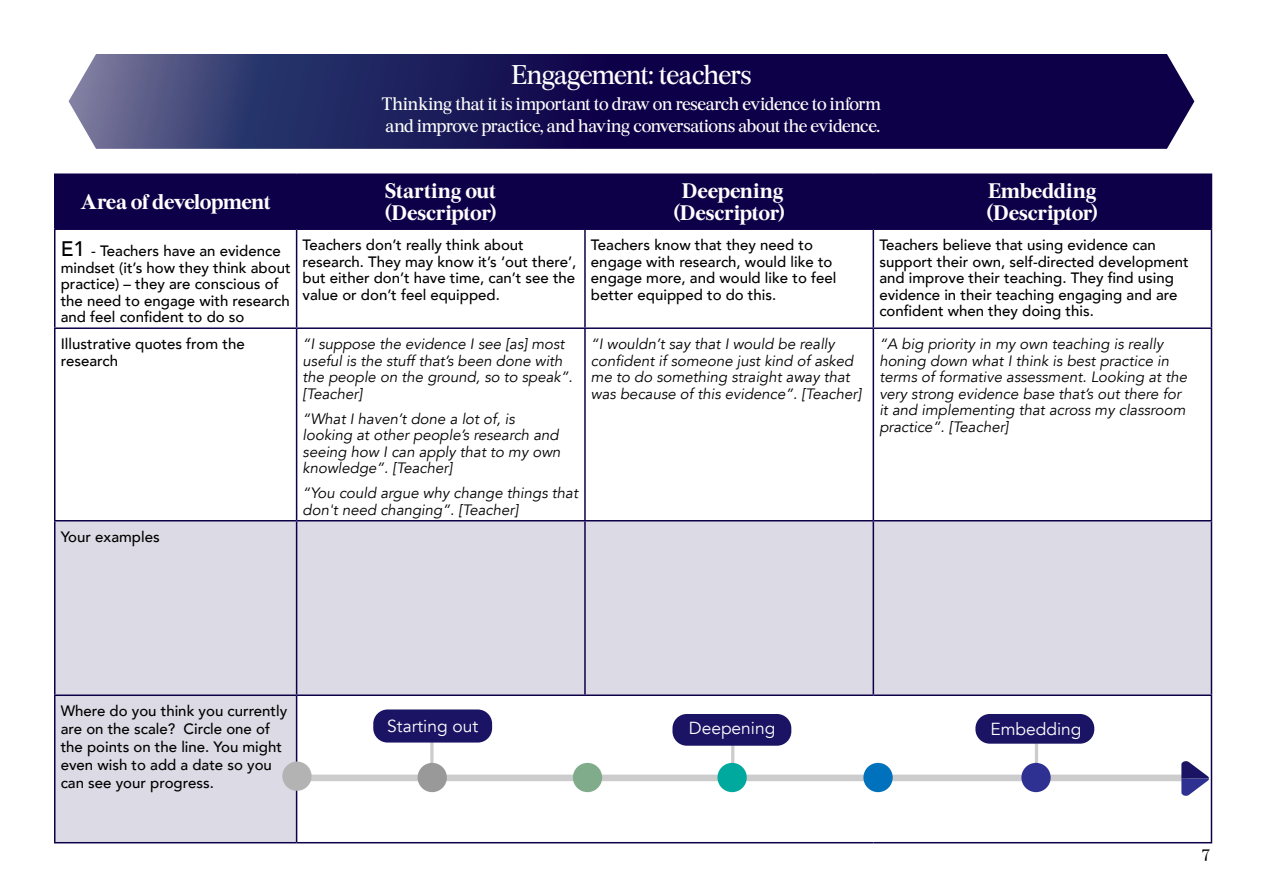
<style>
.page{position:relative;width:1263px;height:893px;background:#fff}
.page>*{position:absolute;margin:0;border:0;box-sizing:border-box;transform-origin:0 0}
.t1{font:27px "Burgess";letter-spacing:-.03em;color:#fff}
.t2{font:700 21px/22.5px "Burgess";letter-spacing:-.02em;color:#fff}
.t3{font:18px/21.6px "Burgess";letter-spacing:-.02em;color:#fff}
.t4{font:17.4px "Avenir";color:#fff}
.t5{font:16.5px "Burgess";color:#000}
.t6{font:500 15px/16.5px "Avenir";color:#000}
.t7{font:italic 15px/16.5px "Avenir";color:#000}
.s1{font-size:21px}
</style>
<div class="page">
<div style="left:56px;top:175px;width:1155px;height:53px;background:#0e0048"></div>
<div style="left:56px;top:521px;width:1155px;height:321px;background:#dcdae4"></div>
<div style="left:297px;top:695px;width:914px;height:148px;background:#fff"></div>
<hr style="left:54px;top:173px;width:243px;height:2px;background:#0e0048">
<hr style="left:54px;top:175px;width:2px;height:53px;background:#0e0048">
<hr style="left:297px;top:173px;width:288px;height:2px;background:#0e0048">
<hr style="left:296px;top:175px;width:1px;height:53px;background:#0e0048">
<hr style="left:585px;top:173px;width:288px;height:2px;background:#0e0048">
<hr style="left:584px;top:175px;width:2px;height:53px;background:#0e0048">
<hr style="left:873px;top:173px;width:339px;height:2px;background:#0e0048">
<hr style="left:872px;top:175px;width:2px;height:53px;background:#0e0048">
<hr style="left:1211px;top:175px;width:1px;height:53px;background:#0e0048">
<hr style="left:54px;top:228px;width:243px;height:2px;background:#0e0048">
<hr style="left:54px;top:230px;width:2px;height:97px;background:#0e0048">
<hr style="left:297px;top:228px;width:288px;height:2px;background:#0e0048">
<hr style="left:296px;top:230px;width:1px;height:97px;background:#0e0048">
<hr style="left:585px;top:228px;width:288px;height:2px;background:#0e0048">
<hr style="left:584px;top:230px;width:2px;height:97px;background:#0e0048">
<hr style="left:873px;top:228px;width:339px;height:2px;background:#0e0048">
<hr style="left:872px;top:230px;width:2px;height:97px;background:#0e0048">
<hr style="left:1211px;top:230px;width:1px;height:97px;background:#0e0048">
<hr style="left:54px;top:327px;width:243px;height:2px;background:#0e0048">
<hr style="left:54px;top:329px;width:2px;height:191px;background:#0e0048">
<hr style="left:297px;top:327px;width:288px;height:2px;background:#0e0048">
<hr style="left:296px;top:329px;width:1px;height:191px;background:#0e0048">
<hr style="left:585px;top:327px;width:288px;height:2px;background:#0e0048">
<hr style="left:584px;top:329px;width:2px;height:191px;background:#0e0048">
<hr style="left:873px;top:327px;width:339px;height:2px;background:#0e0048">
<hr style="left:872px;top:329px;width:2px;height:191px;background:#0e0048">
<hr style="left:1211px;top:329px;width:1px;height:191px;background:#0e0048">
<hr style="left:54px;top:520px;width:243px;height:1px;background:#0e0048">
<hr style="left:54px;top:521px;width:2px;height:173px;background:#0e0048">
<hr style="left:297px;top:520px;width:288px;height:1px;background:#0e0048">
<hr style="left:296px;top:521px;width:1px;height:173px;background:#0e0048">
<hr style="left:585px;top:520px;width:288px;height:1px;background:#0e0048">
<hr style="left:584px;top:521px;width:2px;height:173px;background:#0e0048">
<hr style="left:873px;top:520px;width:339px;height:1px;background:#0e0048">
<hr style="left:872px;top:521px;width:2px;height:173px;background:#0e0048">
<hr style="left:1211px;top:521px;width:1px;height:173px;background:#0e0048">
<hr style="left:54px;top:694px;width:243px;height:2px;background:#0e0048">
<hr style="left:54px;top:696px;width:2px;height:146px;background:#0e0048">
<hr style="left:297px;top:694px;width:288px;height:2px;background:#0e0048">
<hr style="left:296px;top:696px;width:1px;height:146px;background:#0e0048">
<hr style="left:585px;top:694px;width:288px;height:2px;background:#0e0048">
<hr style="left:873px;top:694px;width:339px;height:2px;background:#0e0048">
<hr style="left:1211px;top:696px;width:1px;height:146px;background:#0e0048">
<hr style="left:54px;top:842px;width:243px;height:1px;background:#0e0048">
<hr style="left:297px;top:842px;width:288px;height:1px;background:#0e0048">
<hr style="left:585px;top:842px;width:288px;height:1px;background:#0e0048">
<hr style="left:873px;top:842px;width:339px;height:1px;background:#0e0048">
<svg style="left:69px;top:54px;width:1125px;height:95px;background:#221c5b"></svg>
<div style="left:975px;top:714px;width:119px;height:30px;background:#1b1464;border-radius:14px"></div>
<div style="left:672px;top:714px;width:119px;height:32px;background:#1b1464;border-radius:14px"></div>
<div style="left:373px;top:709px;width:119px;height:33px;background:#1b1464;border-radius:14px"></div>
<svg style="left:284px;top:742px;width:925px;height:54px"></svg>
<div style="left:282px;top:761px;width:30px;height:30px;background:#b3b3b3;border-radius:50%"></div>
<h1 class="t1" style="left:511px;top:55px;width:242px">Engagement: teachers</h1>
<p class="t3" style="left:382px;top:93px;width:501px">Thinking that it is important to draw on research evidence to inform and improve practice, and having conversations about the evidence.</p>
<h2 class="t2" style="left:80px;top:190px;width:192px">Area of development</h2>
<h2 class="t2" style="left:385px;top:179px;width:113px">Starting out (Descriptor)</h2>
<h2 class="t2" style="left:674px;top:179px;width:112px;text-align:center">Deepening (Descriptor)</h2>
<h2 class="t2" style="left:987px;top:179px;width:112px">Embedding (Descriptor)</h2>
<p class="t6" style="left:61px;top:242px;width:231px"><span class="s1">E1</span> - Teachers have an evidence mindset (it’s how they think about practice) – they are conscious of the need to engage with research and feel confident to do so</p>
<p class="t6" style="left:303px;top:236px;width:275px">Teachers don’t really think about research. They may know it’s ‘out there’, but either don’t have time, can’t see the value or don’t feel equipped.</p>
<p class="t6" style="left:591px;top:236px;width:247px">Teachers know that they need to engage with research, would like to engage more, and would like to feel better equipped to do this.</p>
<p class="t6" style="left:879px;top:236px;width:311px">Teachers believe that using evidence can support their own, self-directed development and improve their teaching. They find using evidence in their teaching engaging and are confident when they doing this.</p>
<p class="t6" style="left:61px;top:335px;width:185px">Illustrative quotes from the research</p>
<p class="t7" style="left:303px;top:336px;width:272px">“I suppose the evidence I see [as] most useful is the stuff that’s been done with the people on the ground, so to speak”. [Teacher]</p>
<p class="t7" style="left:303px;top:411px;width:259px">“What I haven’t done a lot of, is looking at other people’s research and seeing how I can apply that to my own knowledge”. [Teacher]</p>
<p class="t7" style="left:303px;top:485px;width:277px">“You could argue why change things that don't need changing”. [Teacher]</p>
<p class="t7" style="left:591px;top:336px;width:272px">“I wouldn’t say that I would be really confident if someone just kind of asked me to do something straight away that was because of this evidence”. [Teacher]</p>
<p class="t7" style="left:879px;top:336px;width:309px">“A big priority in my own teaching is really honing down what I think is best practice in terms of formative assessment. Looking at the very strong evidence base that’s out there for it and implementing that across my classroom practice”. [Teacher]</p>
<p class="t6" style="left:61px;top:527px;width:100px">Your examples</p>
<p class="t6" style="left:61px;top:701px;width:228px;line-height:18px">Where do you think you currently are on the scale? Circle one of the points on the line. You might even wish to add a date so you can see your progress.</p>
<p class="t4" style="left:387px;top:715px;width:93px">Starting out</p>
<p class="t4" style="left:689px;top:718px;width:88px">Deepening</p>
<p class="t4" style="left:990px;top:718px;width:93px">Embedding</p>
<p class="t5" style="left:1202px;top:843px;width:10px">7</p>
</div>
